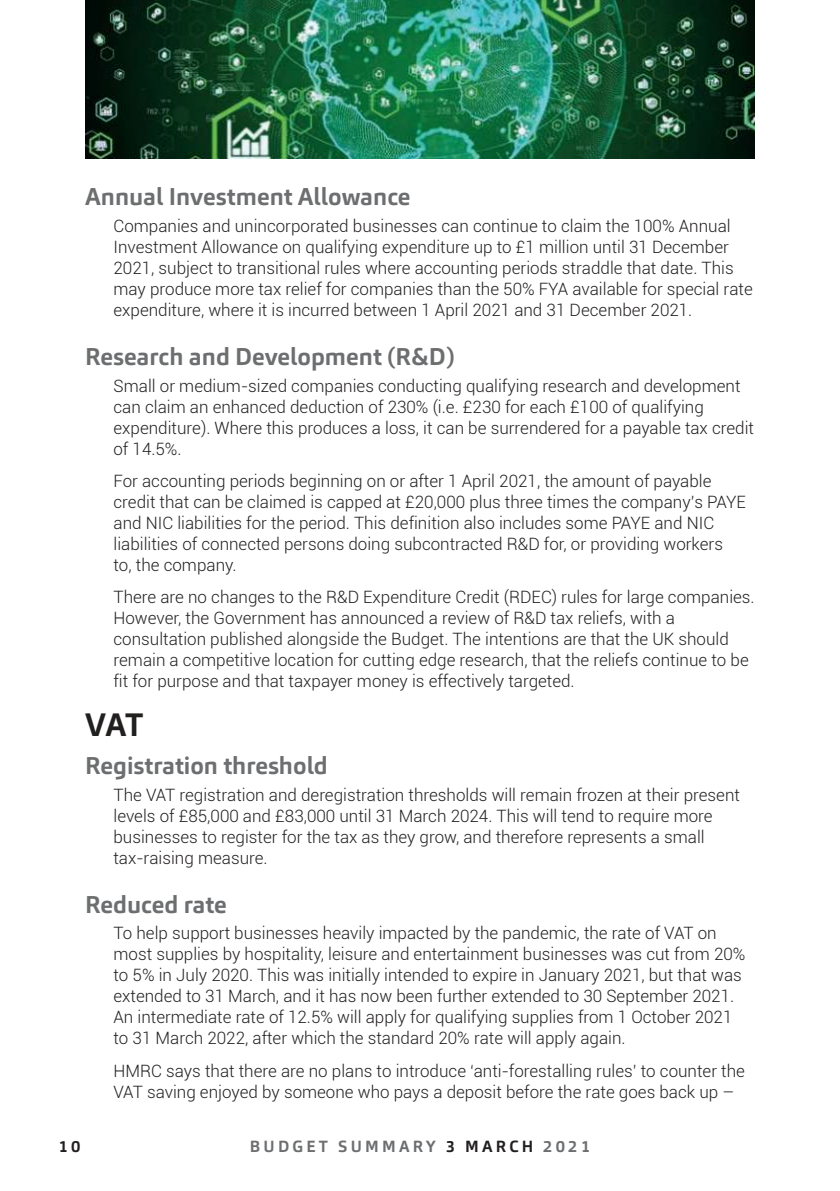
<style>
.page{position:relative;width:840px;height:1191px;background:#fff}
.page>*{position:absolute;margin:0;border:0;box-sizing:border-box;transform-origin:0 0}
.t1{font:700 32px "Carnac";color:#221f1f}
.t2{font:700 24px "Carnac";color:#6c6e70}
.t3{font:300 17px/21px "Roboto";color:#221f1f}
.t4{font:700 16px "Carnac";letter-spacing:.2em;color:#6c6e70}
.t5{font:700 16px "Carnac";color:#221f1f}
.s1{color:#221f1f}
</style>
<div class="page">
<img style="left:85px;top:0;width:669px;height:159px">
<p class="t2" style="left:85px;top:186px;width:327px">Annual Investment Allowance</p>
<p class="t3" style="left:113px;top:215px;width:640px">Companies and unincorporated businesses can continue to claim the 100% Annual Investment Allowance on qualifying expenditure up to £1 million until 31 December 2021, subject to transitional rules where accounting periods straddle that date. This may produce more tax relief for companies than the 50% FYA available for special rate expenditure, where it is incurred between 1 April 2021 and 31 December 2021.</p>
<p class="t2" style="left:85px;top:346px;width:371px">Research and Development (R&amp;D)</p>
<p class="t3" style="left:113px;top:374px;width:641px">Small or medium-sized companies conducting qualifying research and development can claim an enhanced deduction of 230% (i.e. £230 for each £100 of qualifying expenditure). Where this produces a loss, it can be surrendered for a payable tax credit of 14.5%.</p>
<p class="t3" style="left:113px;top:470px;width:633px">For accounting periods beginning on or after 1 April 2021, the amount of payable credit that can be claimed is capped at £20,000 plus three times the company’s PAYE and NIC liabilities for the period. This definition also includes some PAYE and NIC liabilities of connected persons doing subcontracted R&amp;D for, or providing workers<br>to, the company.</p>
<p class="t3" style="left:113px;top:586px;width:642px">There are no changes to the R&amp;D Expenditure Credit (RDEC) rules for large companies.<br>However, the Government has announced a review of R&amp;D tax reliefs, with a consultation published alongside the Budget. The intentions are that the UK should remain a competitive location for cutting edge research, that the reliefs continue to be fit for purpose and that taxpayer money is effectively targeted.</p>
<p class="t1" style="left:85px;top:711px;width:60px">VAT</p>
<p class="t2" style="left:85px;top:755px;width:244px">Registration threshold</p>
<p class="t3" style="left:113px;top:783px;width:627px">The VAT registration and deregistration thresholds will remain frozen at their present levels of £85,000 and £83,000 until 31 March 2024. This will tend to require more businesses to register for the tax as they grow, and therefore represents a small tax-raising measure.</p>
<p class="t2" style="left:85px;top:894px;width:143px">Reduced rate</p>
<p class="t3" style="left:113px;top:922px;width:633px">To help support businesses heavily impacted by the pandemic, the rate of VAT on most supplies by hospitality, leisure and entertainment businesses was cut from 20% to 5% in July 2020. This was initially intended to expire in January 2021, but that was extended to 31 March, and it has now been further extended to 30 September 2021.<br>An intermediate rate of 12.5% will apply for qualifying supplies from 1 October 2021 to 31 March 2022, after which the standard 20% rate will apply again.</p>
<p class="t3" style="left:113px;top:1059px;width:632px">HMRC says that there are no plans to introduce ‘anti-forestalling rules’ to counter the<br>VAT saving enjoyed by someone who pays a deposit before the rate goes back up –</p>
<p class="t5" style="left:59px;top:1139px;width:23px">10</p>
<p class="t4" style="left:250px;top:1139px;width:341px">BUDGET SUMMARY <span class="s1">3 MARCH</span> 2021</p>
</div>
